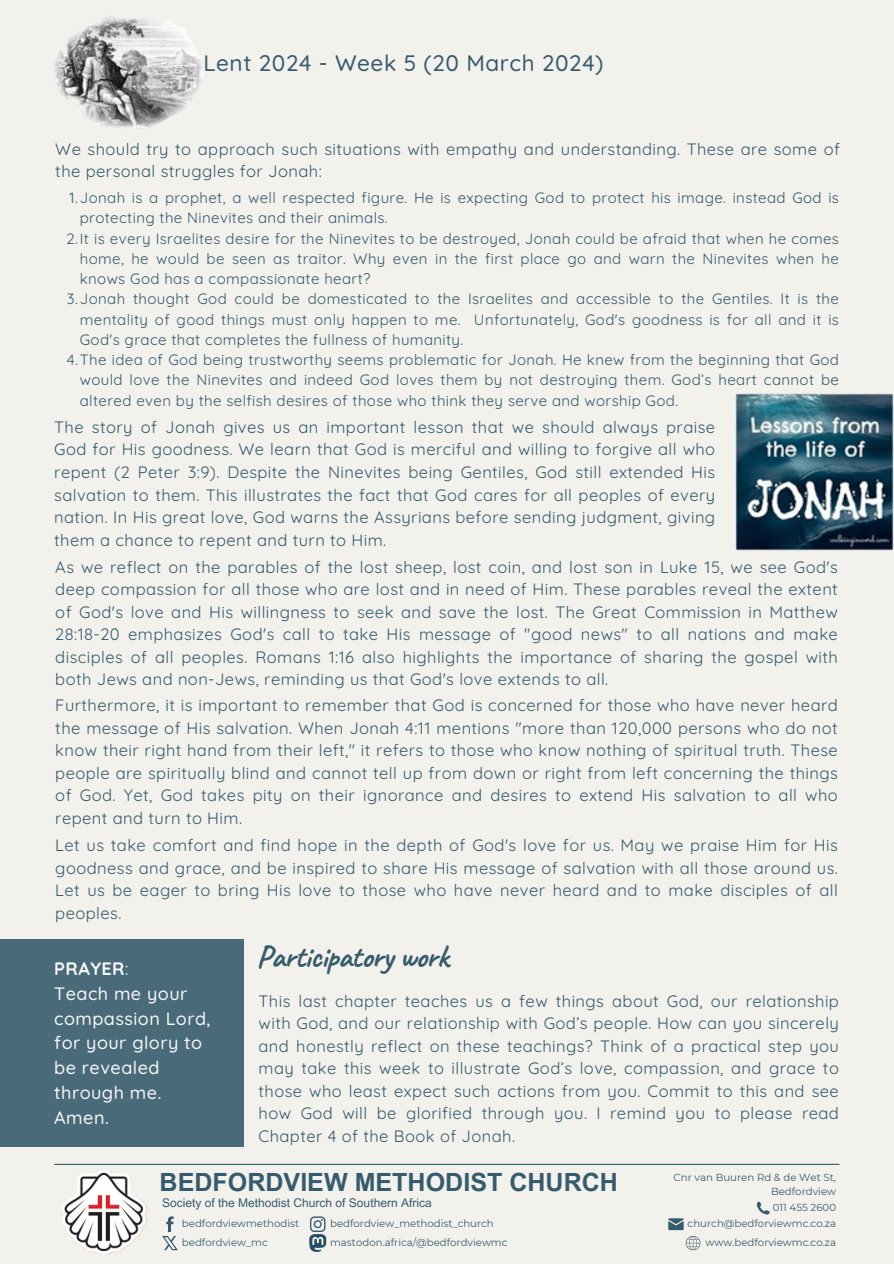
<style>
.page{position:relative;width:894px;height:1264px;background:#fff}
.page>*{position:absolute;margin:0;border:0;box-sizing:border-box;transform-origin:0 0}
.t1{font:700 31.5px "Caveat";letter-spacing:-.02em;color:#365b6d}
.t2{font:700 25.05px "Arial MT Pro";color:#365b6d}
.t3{font:500 22.5px "Quicksand";letter-spacing:.025em;color:#365b6d}
.t4{font:500 18px/24.8px "Quicksand";letter-spacing:.025em;color:#f7f7f7}
.t5{font:16.5px/22.5px "Quicksand";letter-spacing:.025em;color:#365b6d;text-align:justify}
.t6{font:15px "Quicksand";letter-spacing:.025em;color:#365b6d}
.t7{font:12px "Arial MT Pro";color:#365b6d}
.t8{font:10.2px/18.9px "Montserrat";color:#365b6d;text-align:right}
.s1{font-weight:700}
.s2{font-weight:400}
</style>
<div class="page">
<div style="left:0;top:0;width:893px;height:1263px;background:#f2f1ec"></div>
<div style="left:0;top:939px;width:243px;height:207px;background:#496a79"></div>
<img style="left:61px;top:1170px;width:85px;height:84px">
<svg style="left:668px;top:1218px;width:32px;height:32px"></svg>
<svg style="left:756px;top:1201px;width:13px;height:12px"></svg>
<svg style="left:162px;top:1216px;width:16px;height:34px"></svg>
<hr style="left:54px;top:1163px;width:785px;height:1px;background:#365b6d">
<svg style="left:309px;top:1216px;width:17px;height:35px"></svg>
<img style="left:53px;top:16px;width:151px;height:113px">
<img style="left:735px;top:393px;width:158px;height:158px">
<h3 class="t3" style="left:203px;top:48px;width:401px">Lent 2024 - Week 5 (20 March 2024)</h3>
<p class="t5" style="left:55px;top:137px;width:786px">We should try to approach such situations with empathy and understanding. These are some of the personal struggles for Jonah:</p>
<p class="t6" style="left:69px;top:188px;width:771px">1.Jonah is a prophet, a well respected figure. He is expecting God to protect his image. instead God is</p>
<p class="t6" style="left:80px;top:208px;width:309px">protecting the Ninevites and their animals.</p>
<p class="t6" style="left:66px;top:229px;width:773px">2.It is every Israelites desire for the Ninevites to be destroyed, Jonah could be afraid that when he comes</p>
<p class="t6" style="left:80px;top:249px;width:760px">home, he would be seen as traitor. Why even in the first place go and warn the Ninevites when he</p>
<p class="t6" style="left:80px;top:269px;width:292px">knows God has a compassionate heart?</p>
<p class="t6" style="left:67px;top:289px;width:773px">3.Jonah thought God could be domesticated to the Israelites and accessible to the Gentiles. It is the</p>
<p class="t6" style="left:80px;top:310px;width:760px">mentality of good things must only happen to me. Unfortunately, God's goodness is for all and it is</p>
<p class="t6" style="left:80px;top:330px;width:385px">God's grace that completes the fullness of humanity.</p>
<p class="t6" style="left:67px;top:350px;width:773px">4.The idea of God being trustworthy seems problematic for Jonah. He knew from the beginning that God</p>
<p class="t6" style="left:80px;top:370px;width:760px">would love the Ninevites and indeed God loves them by not destroying them. God’s heart cannot be</p>
<p class="t6" style="left:80px;top:391px;width:599px">altered even by the selfish desires of those who think they serve and worship God.</p>
<p class="t5" style="left:54px;top:415px;width:662px">The story of Jonah gives us an important lesson that we should always praise God for His goodness. We learn that God is merciful and willing to forgive all who repent (2 Peter 3:9). Despite the Ninevites being Gentiles, God still extended His salvation to them. This illustrates the fact that God cares for all peoples of every nation. In His great love, God warns the Assyrians before sending judgment, giving them a chance to repent and turn to Him.</p>
<p class="t5" style="left:55px;top:555px;width:783px">As we reflect on the parables of the lost sheep, lost coin, and lost son in Luke 15, we see God's deep compassion for all those who are lost and in need of Him. These parables reveal the extent of God's love and His willingness to seek and save the lost. The Great Commission in Matthew 28:18-20 emphasizes God's call to take His message of "good news" to all nations and make disciples of all peoples. Romans 1:16 also highlights the importance of sharing the gospel with both Jews and non-Jews, reminding us that God's love extends to all.</p>
<p class="t5" style="left:55px;top:693px;width:783px">Furthermore, it is important to remember that God is concerned for those who have never heard the message of His salvation. When Jonah 4:11 mentions "more than 120,000 persons who do not know their right hand from their left," it refers to those who know nothing of spiritual truth. These people are spiritually blind and cannot tell up from down or right from left concerning the things of God. Yet, God takes pity on their ignorance and desires to extend His salvation to all who repent and turn to Him.</p>
<p class="t5" style="left:55px;top:833px;width:783px">Let us take comfort and find hope in the depth of God's love for us. May we praise Him for His goodness and grace, and be inspired to share His message of salvation with all those around us.<br>Let us be eager to bring His love to those who have never heard and to make disciples of all peoples.</p>
<p class="t4" style="left:54px;top:956px;width:158px"><span class="s1">PRAYER</span><span class="s2">:<br></span>Teach me your compassion Lord, for your glory to be revealed through me.<br>Amen.</p>
<h1 class="t1" style="left:256px;top:937px;width:194px">Participatory work</h1>
<p class="t5" style="left:258px;top:989px;width:581px">This last chapter teaches us a few things about God, our relationship with God, and our relationship with God’s people. How can you sincerely and honestly reflect on these teachings? Think of a practical step you may take this week to illustrate God’s love, compassion, and grace to those who least expect such actions from you. Commit to this and see how God will be glorified through you. I remind you to please read Chapter 4 of the Book of Jonah.</p>
<h2 class="t2" style="left:159px;top:1173px;width:460px">BEDFORDVIEW METHODIST CHURCH</h2>
<p class="t7" style="left:162px;top:1197px;width:271px">Society of the Methodist Church of Southern Africa</p>
<p class="t8" style="left:182px;top:1213px;width:119px">bedfordviewmethodist</p>
<p class="t8" style="left:330px;top:1213px;width:179px;text-align:left">bedfordview_methodist_church mastodon.africa/@bedfordviewmc</p>
<p class="t8" style="left:182px;top:1232px;width:87px">bedfordview_mc</p>
<p class="t8" style="left:673px;top:1170px;width:164px;line-height:13.6px">Cnr van Buuren Rd &amp; de Wet St,<br>Bedfordview</p>
<p class="t8" style="left:772px;top:1197px;width:65px">011 455 2600</p>
<p class="t8" style="left:687px;top:1213px;width:150px">church@bedforviewmc.co.za www.bedforviewmc.co.za</p>
</div>
